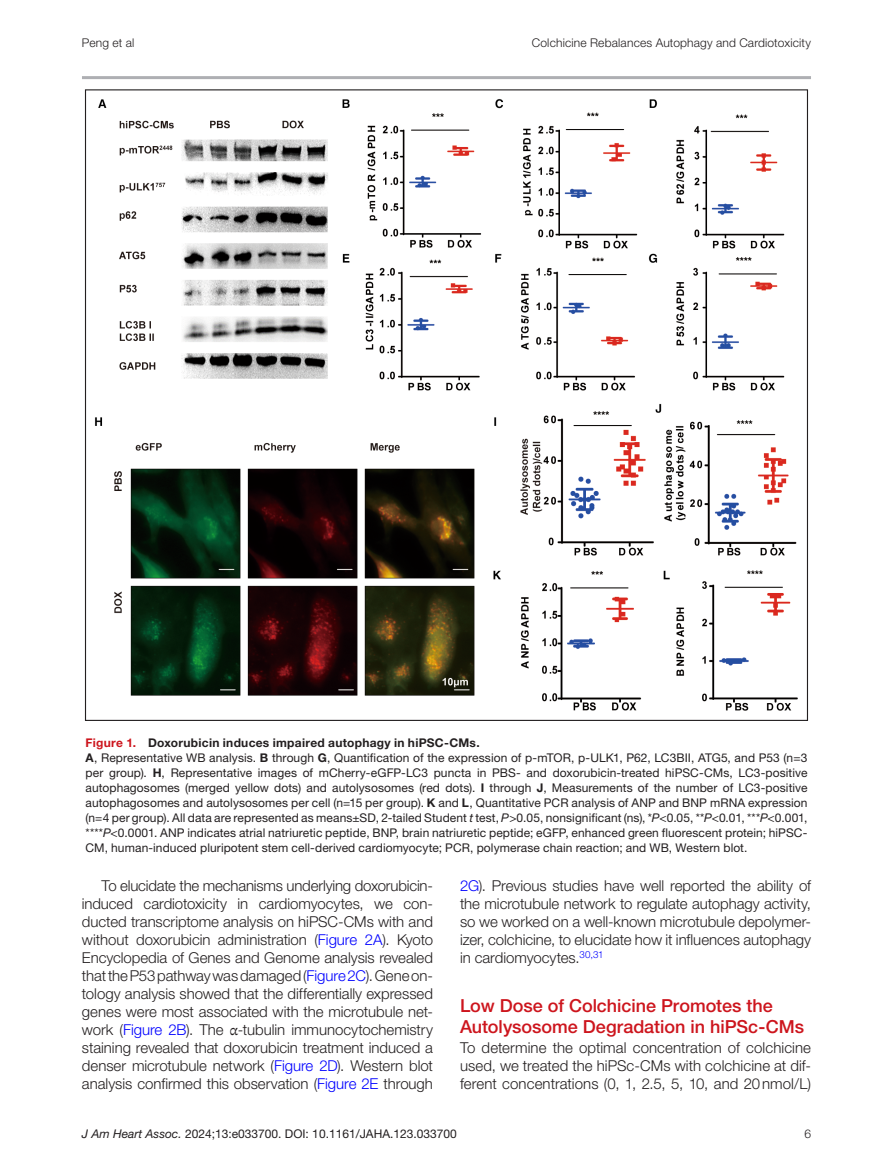
<style>
.page{position:relative;width:893px;height:1174px;background:#fff}
.page>*{position:absolute;margin:0;border:0;box-sizing:border-box;transform-origin:0 0}
.t1{font:500 18px/21px "Helvetica Neue LT Std";color:#cd151d}
.t2{font:300 15px/18px "Helvetica Neue LT Std";color:#231f20;text-align:justify}
.t3{font:12px/15px "Helvetica Neue LT Std";letter-spacing:.005em;color:#231f20}
.t4{font:300 12px "Helvetica Neue LT Std";letter-spacing:.015em;color:#231f20}
.s1{font-weight:700;color:#cd151d}
.s2{font-weight:700}
.s3{font-style:italic}
.s4{color:#00f}
.s5{font-family:"STIX Two Text";font-weight:400}
</style>
<div class="page">
<img style="left:95px;top:99px;width:703px;height:612px">
<hr style="left:82px;top:76px;width:729px;height:3px;background:#aeafb3">
<p class="t4" style="left:82px;top:35px;width:54px">Peng et al</p>
<p class="t4" style="left:532px;top:35px;width:281px">Colchicine Rebalances Autophagy and Cardiotoxicity</p>
<p class="t3" style="left:86px;top:735px;width:723px"><span class="s1">Figure 1.</span> <span class="s2">Doxorubicin induces impaired autophagy in hiPSC-CMs.<br>A</span>, Representative WB analysis. <span class="s2">B</span> through <span class="s2">G</span>, Quantification of the expression of p-mTOR, p-ULK1, P62, LC3BII, ATG5, and P53 (n=3 per group). <span class="s2">H</span>, Representative images of mCherry-eGFP-LC3 puncta in PBS- and doxorubicin-treated hiPSC-CMs, LC3-positive autophagosomes (merged yellow dots) and autolysosomes (red dots). <span class="s2">I</span> through <span class="s2">J</span>, Measurements of the number of LC3-positive autophagosomes and autolysosomes per cell (n=15 per group). <span class="s2">K</span> and <span class="s2">L</span>, Quantitative PCR analysis of ANP and BNP mRNA expression (n=4 per group). All data are represented as means±SD, 2-tailed Student <span class="s3">t</span> test, <span class="s3">P</span>&gt;0.05, nonsignificant (ns), *<span class="s3">P</span>&lt;0.05, **<span class="s3">P</span>&lt;0.01, ***<span class="s3">P</span>&lt;0.001, ****<span class="s3">P</span>&lt;0.0001. ANP indicates atrial natriuretic peptide, BNP, brain natriuretic peptide; eGFP, enhanced green fluorescent protein; hiPSC-CM, human-induced pluripotent stem cell-derived cardiomyocyte; PCR, polymerase chain reaction; and WB, Western blot.</p>
<p class="t2" style="left:82px;top:876px;width:353px;text-indent:19px">To elucidate the mechanisms underlying doxorubicin&shy;induced cardiotoxicity in cardiomyocytes, we con&shy;ducted transcriptome analysis on hiPSC-CMs with and without doxorubicin administration (<span class="s4">Figure 2A</span>). Kyoto Encyclopedia of Genes and Genome analysis revealed that the P53 pathway was damaged (<span class="s4">Figure2C</span>). Gene on&shy;tology analysis showed that the differentially expressed genes were most associated with the microtubule net&shy;work (<span class="s4">Figure 2B</span>). The <span class="s5">α</span>-tubulin immunocytochemistry staining revealed that doxorubicin treatment induced a denser microtubule network (<span class="s4">Figure 2D</span>). Western blot analysis confirmed this observation (<span class="s4">Figure 2E</span> through</p>
<p class="t2" style="left:460px;top:876px;width:352px"><span class="s4">2G</span>). Previous studies have well reported the ability of the microtubule network to regulate autophagy activity, so we worked on a well-known microtubule depolymer&shy;izer, colchicine, to elucidate how it influences autophagy in cardiomyocytes.<sup>30,31</sup></p>
<p class="t1" style="left:460px;top:994px;width:346px">Low Dose of Colchicine Promotes the<br>Autolysosome Degradation in hiPSc-CMs</p>
<p class="t2" style="left:460px;top:1038px;width:352px">To determine the optimal concentration of colchicine used, we treated the hiPSc-CMs with colchicine at dif&shy;ferent concentrations (0, 1, 2.5, 5, 10, and 20nmol/L)</p>
<p class="t3" style="left:82px;top:1126px;width:376px"><span class="s3">J Am Heart Assoc.</span> 2024;13:e033700. DOI: 10.1161/JAHA.123.033700</p>
<p class="t4" style="left:804px;top:1126px;width:8px">6</p>
</div>
